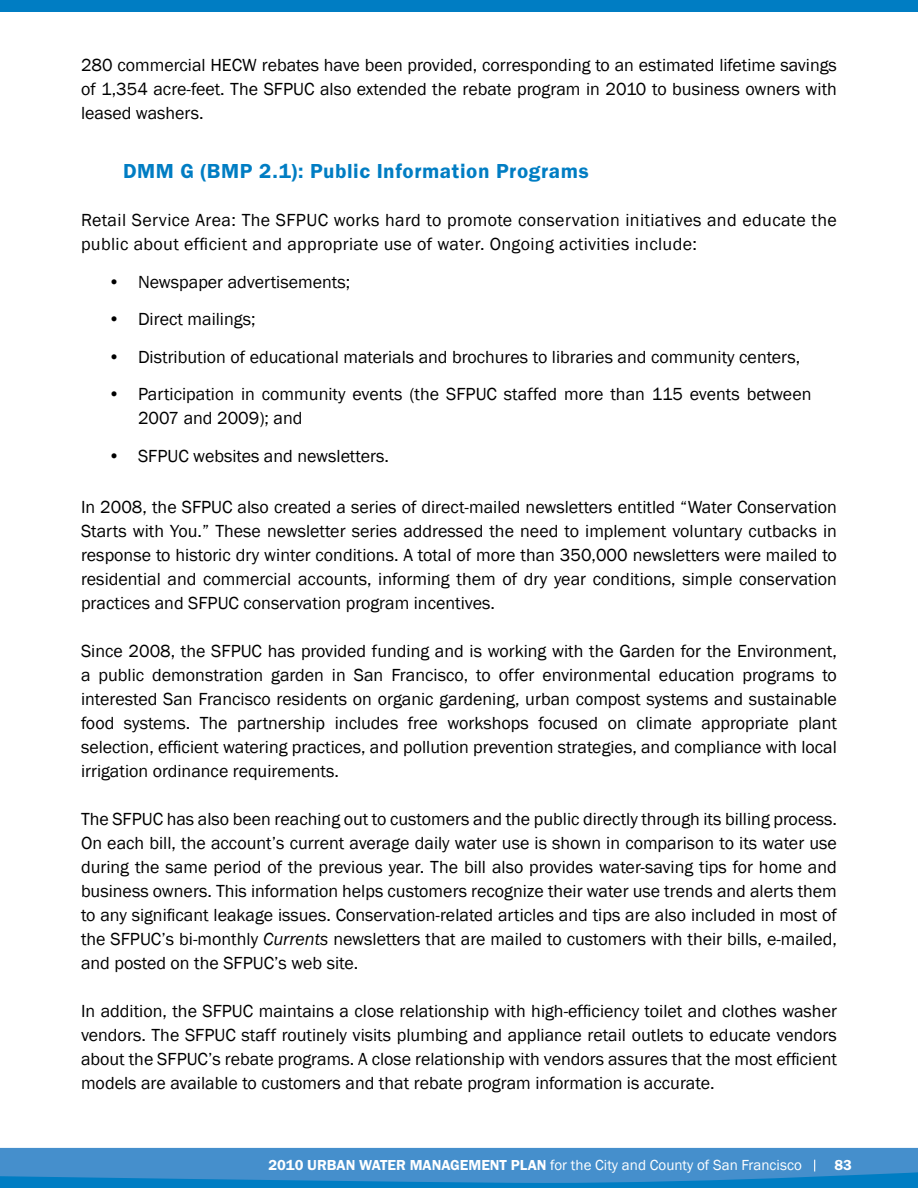
<style>
.page{position:relative;width:918px;height:1188px;background:#fff}
.page>*{position:absolute;margin:0;border:0;box-sizing:border-box;transform-origin:0 0}
.t1{font:600 21px "Franklin Got T";letter-spacing:.025em;color:#007dc3}
.t2{font:18px/24px "Franklin Gothic";color:#000;text-align:justify}
.t3{font:18px/24px "Franklin Gothic";letter-spacing:.02em;color:#000}
.t4{font:15px "Franklin Gothic";color:#fff}
.t5{font:600 15px "Franklin Got T";color:#fff}
.s1{font-style:italic}
.s2{font-family:"Franklin Got T";font-weight:600}
</style>
<div class="page">
<div style="left:0;top:1162px;width:918px;height:26px;background:#007dc3"></div>
<svg style="left:0;top:1148px;width:918px;height:35px;background:#3e8dcb"></svg>
<div style="left:0;top:0;width:918px;height:12px;background:#007dc3"></div>
<p class="t2" style="left:81px;top:53px;width:757px">280 commercial HECW rebates have been provided, corresponding to an estimated lifetime savings of 1,354 acre-feet. The SFPUC also extended the rebate program in 2010 to business owners with leased washers.</p>
<p class="t1" style="left:123px;top:160px;width:467px">DMM G (BMP 2.1): Public Information Programs</p>
<p class="t3" style="left:81px;top:209px;width:757px">Retail Service Area: The SFPUC works hard to promote conservation initiatives and educate the public about efficient and appropriate use of water. Ongoing activities include:</p>
<p class="t2" style="left:108px;top:270px;width:244px">• Newspaper advertisements;</p>
<p class="t2" style="left:108px;top:308px;width:149px">• Direct mailings;</p>
<p class="t2" style="left:108px;top:345px;width:694px">• Distribution of educational materials and brochures to libraries and community centers,</p>
<p class="t2" style="left:138px;top:383px;width:675px;text-indent:-30px">• Participation in community events (the SFPUC staffed more than 115 events between<br>2007 and 2009); and</p>
<p class="t2" style="left:108px;top:444px;width:282px">• SFPUC websites and newsletters.</p>
<p class="t2" style="left:81px;top:495px;width:758px">In 2008, the SFPUC also created a series of direct-mailed newsletters entitled “Water Conservation Starts with You.” These newsletter series addressed the need to implement voluntary cutbacks in response to historic dry winter conditions. A total of more than 350,000 newsletters were mailed to residential and commercial accounts, informing them of dry year conditions, simple conservation practices and SFPUC conservation program incentives.</p>
<p class="t2" style="left:81px;top:639px;width:758px">Since 2008, the SFPUC has provided funding and is working with the Garden for the Environment, a public demonstration garden in San Francisco, to offer environmental education programs to interested San Francisco residents on organic gardening, urban compost systems and sustainable food systems. The partnership includes free workshops focused on climate appropriate plant selection, efficient watering practices, and pollution prevention strategies, and compliance with local irrigation ordinance requirements.</p>
<p class="t2" style="left:81px;top:807px;width:758px">The SFPUC has also been reaching out to customers and the public directly through its billing process.<br>On each bill, the account’s current average daily water use is shown in comparison to its water use during the same period of the previous year. The bill also provides water-saving tips for home and business owners. This information helps customers recognize their water use trends and alerts them to any significant leakage issues. Conservation-related articles and tips are also included in most of the SFPUC’s bi-monthly <span class="s1">Currents</span> newsletters that are mailed to customers with their bills, e-mailed, and posted on the SFPUC’s web site.</p>
<p class="t2" style="left:81px;top:999px;width:758px">In addition, the SFPUC maintains a close relationship with high-efficiency toilet and clothes washer vendors. The SFPUC staff routinely visits plumbing and appliance retail outlets to educate vendors about the SFPUC’s rebate programs. A close relationship with vendors assures that the most efficient models are available to customers and that rebate program information is accurate.</p>
<p class="t4" style="left:269px;top:1156px;width:535px"><span class="s2">2010 Urban Water Management Plan</span> for the City and County of San Francisco</p>
<p class="t5" style="left:834px;top:1157px;width:19px">83</p>
</div>
